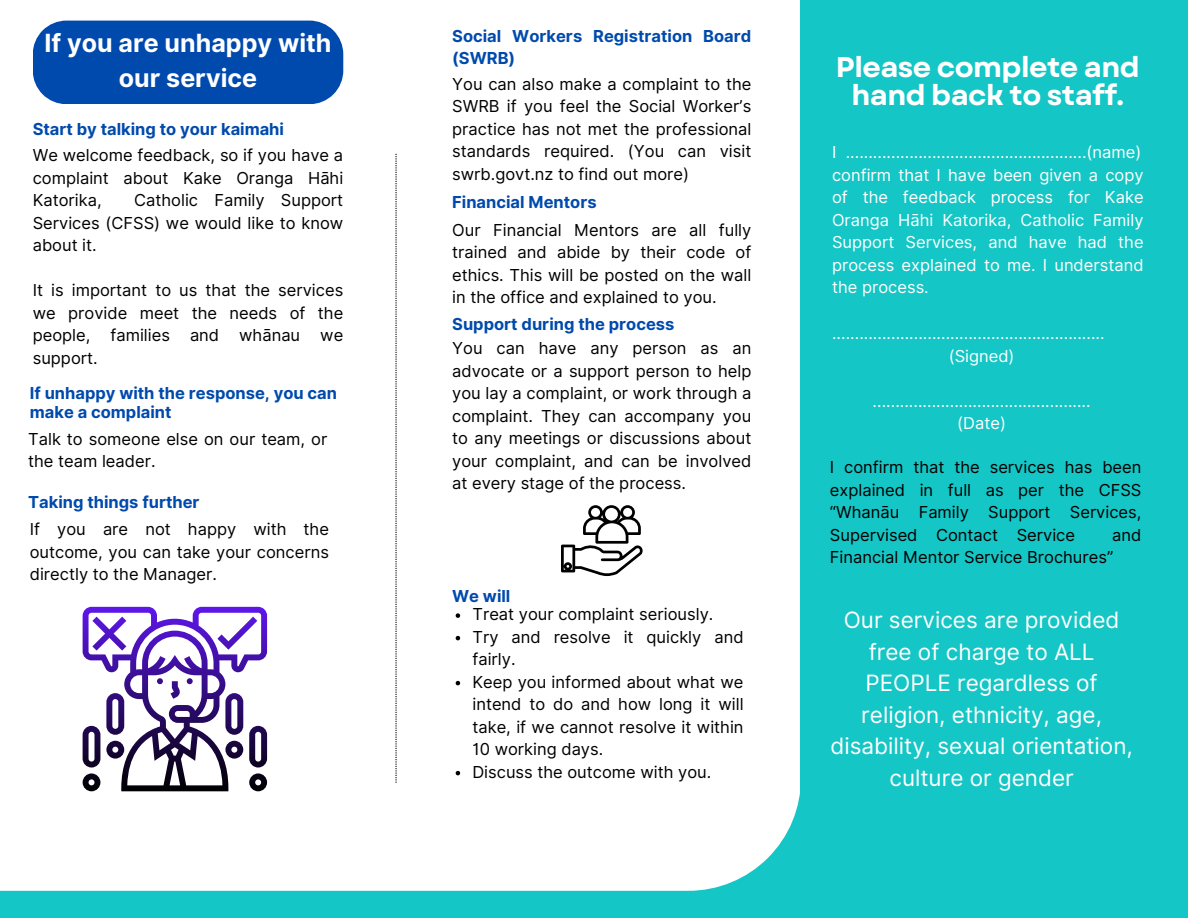
<style>
.page{position:relative;width:1188px;height:918px;background:#14c6c5}
.page>*{position:absolute;margin:0;border:0;box-sizing:border-box;transform-origin:0 0}
.t1{font:700 28.5px/28.2px "Garet";letter-spacing:-.02em;color:#fff;text-align:center}
.t2{font:700 25.05px/34.8px "Inter";color:#fff;text-align:center}
.t3{font:22.5px/31.5px "Inter";color:#fff;text-align:center}
.t4{font:16.5px/22.5px "Inter";color:#000;text-align:justify}
.t5{font:16.5px/22.5px "Inter";color:#fff;text-align:justify}
.t6{font:16.5px/22.5px "Inter";color:#000001;text-align:justify}
.t7{font:700 16.5px/22.5px "Inter";color:#004aad}
</style>
<div class="page">
<div style="left:0;top:0;width:800px;height:891px;background:#fff"></div>
<div style="left:33px;top:21px;width:310px;height:83px;background:#004aad"></div>
<svg style="left:561px;top:505px;width:82px;height:71px"></svg>
<svg style="left:83px;top:607px;width:184px;height:184px"></svg>
<svg style="left:456px;top:613px;width:4px;height:5px"></svg>
<svg style="left:456px;top:636px;width:4px;height:4px"></svg>
<svg style="left:456px;top:681px;width:4px;height:4px"></svg>
<svg style="left:456px;top:771px;width:4px;height:4px"></svg>
<svg style="left:396px;top:154px;width:1px;height:629px"></svg>
<h2 class="t2" style="left:44px;top:26px;width:289px">If you are unhappy with our service</h2>
<p class="t7" style="left:33px;top:118px;width:253px">Start by talking to your kaimahi</p>
<p class="t4" style="left:33px;top:144px;width:312px">We welcome feedback, so if you have a complaint about Kake Oranga Hāhi Katorika,</p>
<p class="t4" style="left:33px;top:189px;width:312px;text-indent:102px">Catholic Family Support Services (CFSS) we would like to know about it.</p>
<p class="t4" style="left:33px;top:279px;width:312px">It is important to us that the services we provide meet the needs of the people, families and whānau we support.</p>
<p class="t7" style="left:30px;top:384px;width:309px;line-height:19.2px">If unhappy with the response, you can make a complaint</p>
<p class="t4" style="left:28px;top:428px;width:301px">Talk to someone else on our team, or the team leader.</p>
<h4 class="t7" style="left:28px;top:491px;width:173px">Taking things further</h4>
<p class="t4" style="left:30px;top:518px;width:301px">If you are not happy with the outcome, you can take your concerns directly to the Manager.</p>
<p class="t7" style="left:452px;top:24px;width:301px">Social Workers Registration Board (SWRB)</p>
<h4 class="t4" style="left:452px;top:72px;width:301px">You can also make a complaint to the SWRB if you feel the Social Worker’s practice has not met the professional standards required. (You can visit swrb.govt.nz to find out more)</h4>
<p class="t7" style="left:452px;top:191px;width:146px">Financial Mentors</p>
<h4 class="t4" style="left:452px;top:218px;width:301px">Our Financial Mentors are all fully trained and abide by their code of ethics. This will be posted on the wall in the office and explained to you.</h4>
<p class="t7" style="left:452px;top:313px;width:224px">Support during the process</p>
<h4 class="t4" style="left:452px;top:337px;width:301px">You can have any person as an advocate or a support person to help you lay a complaint, or work through a complaint. They can accompany you to any meetings or discussions about your complaint, and can be involved at every stage of the process.</h4>
<p class="t7" style="left:452px;top:584px;width:60px">We will</p>
<h1 class="t6" style="left:472px;top:603px;width:242px">Treat your complaint seriously.</h1>
<p class="t6" style="left:472px;top:625px;width:273px">Try and resolve it quickly and fairly.</p>
<p class="t6" style="left:472px;top:670px;width:273px">Keep you informed about what we intend to do and how long it will take, if we cannot resolve it within 10 working days.</p>
<p class="t6" style="left:472px;top:760px;width:240px">Discuss the outcome with you.</p>
<h4 class="t1" style="left:836px;top:53px;width:305px">Please complete and hand back to staff.</h4>
<p class="t5" style="left:832px;top:141px;width:311px">I .....................................................(name)</p>
<h4 class="t5" style="left:832px;top:164px;width:313px">confirm that I have been given a copy of the feedback process for Kake Oranga Hāhi Katorika, Catholic Family Support Services, and have had the process explained to me. I understand the process.</h4>
<p class="t5" style="left:832px;top:322px;width:274px">............................................................</p>
<p class="t5" style="left:949px;top:344px;width:67px">(Signed)</p>
<h4 class="t5" style="left:873px;top:389px;width:220px">................................................</h4>
<p class="t5" style="left:957px;top:412px;width:50px">(Date)</p>
<p class="t6" style="left:830px;top:456px;width:313px">I confirm that the services has been explained in full as per the CFSS “Whanāu Family Support Services, Supervised Contact Service</p>
<p class="t6" style="left:830px;top:523px;width:313px;text-indent:282px">and<br>Financial Mentor Service Brochures”</p>
<p class="t3" style="left:830px;top:604px;width:304px">Our services are provided free of charge to ALL<br>PEOPLE regardless of religion, ethnicity, age, disability, sexual orientation, culture or gender</p>
</div>
